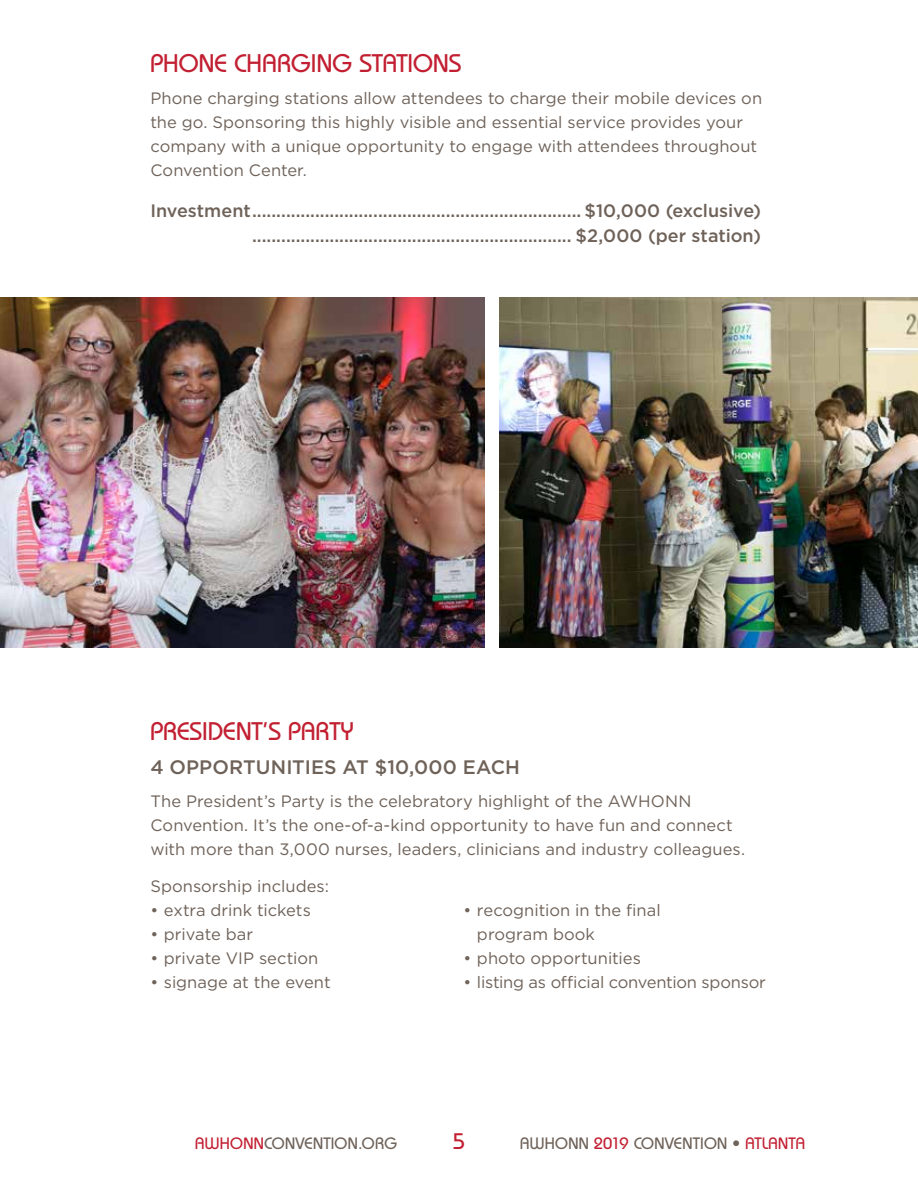
<style>
.page{position:relative;width:918px;height:1188px;background:#fff}
.page>*{position:absolute;margin:0;border:0;box-sizing:border-box;transform-origin:0 0}
.t1{font:500 25.5px "Bauhaus Std";letter-spacing:-.005em;color:#c22032}
.t2{font:500 22.5px "Bauhaus Std";color:#c22032}
.t3{font:500 19.5px "Gotham";letter-spacing:.005em;color:#6e6259}
.t4{font:500 18px/25.3px "Gotham";color:#6e6259;text-align:right}
.t5{font:16.5px/24px "Gotham";color:#6e6259}
.t6{font:500 16.5px "Bauhaus Std";letter-spacing:.015em;color:#6e6259}
.s1{color:#c22032}
</style>
<div class="page">
<img style="left:0;top:298px;width:484px;height:350px">
<img style="left:500px;top:298px;width:418px;height:350px">
<h1 class="t1" style="left:150px;top:48px;width:313px">PHONE CHARGING STATIONS</h1>
<p class="t5" style="left:150px;top:86px;width:613px">Phone charging stations allow attendees to charge their mobile devices on the go. Sponsoring this highly visible and essential service provides your company with a unique opportunity to engage with attendees throughout Convention Center.</p>
<p class="t4" style="left:150px;top:197px;width:612px">Investment.................................................................... $10,000 (exclusive) .................................................................. $2,000 (per station)</p>
<h1 class="t1" style="left:150px;top:716px;width:205px">PRESIDENT’S PARTY</h1>
<p class="t3" style="left:150px;top:756px;width:371px">4 OPPORTUNITIES AT $10,000 EACH</p>
<p class="t5" style="left:150px;top:788px;width:596px">The President’s Party is the celebratory highlight of the AWHONN<br>Convention. It’s the one-of-a-kind opportunity to have fun and connect with more than 3,000 nurses, leaders, clinicians and industry colleagues.</p>
<p class="t5" style="left:150px;top:874px;width:180px">Sponsorship includes:</p>
<p class="t5" style="left:150px;top:898px;width:162px">• extra drink tickets</p>
<p class="t5" style="left:150px;top:922px;width:104px">• private bar</p>
<p class="t5" style="left:150px;top:946px;width:169px">• private VIP section</p>
<p class="t5" style="left:150px;top:970px;width:182px">• signage at the event</p>
<p class="t5" style="left:477px;top:898px;width:185px;text-indent:-13px">• recognition in the final program book</p>
<p class="t5" style="left:463px;top:946px;width:179px">• photo opportunities</p>
<p class="t5" style="left:463px;top:970px;width:304px">• listing as official convention sponsor</p>
<p class="t6" style="left:195px;top:1134px;width:204px"><span class="s1">AWHONN</span>CONVENTION.ORG</p>
<h2 class="t2" style="left:452px;top:1128px;width:14px">5</h2>
<p class="t6" style="left:520px;top:1134px;width:286px">AWHONN <span class="s1">2019</span> CONVENTION • <span class="s1">ATLANTA</span></p>
</div>
